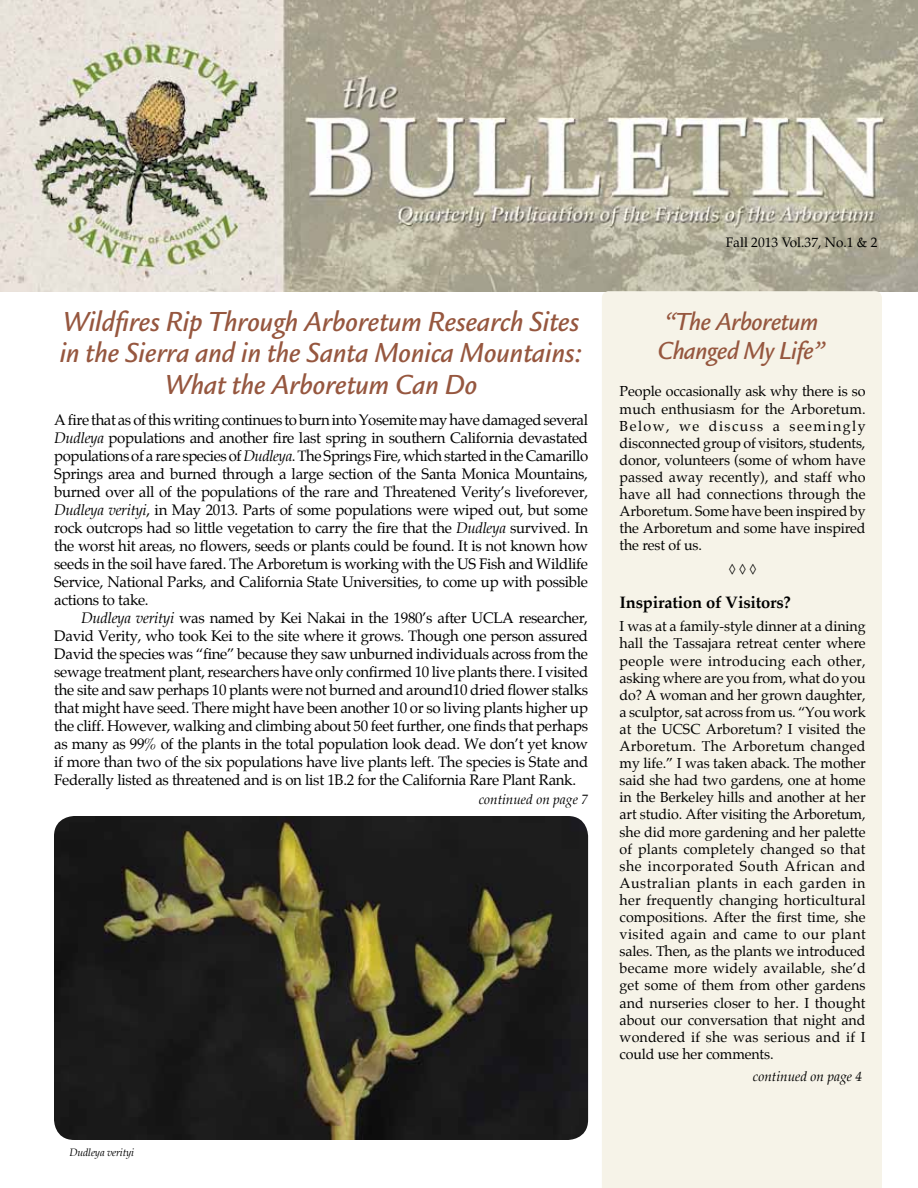
<style>
.page{position:relative;width:918px;height:1188px;background:#fff}
.page>*{position:absolute;margin:0;border:0;box-sizing:border-box;transform-origin:0 0}
.t1{font:italic 500 28.5px/31.5px "Legacy Sans";color:#96573f;text-align:center;scale:.95 1}
.t2{font:italic 500 25.5px/28.5px "Legacy Sans";letter-spacing:-.015em;color:#96573f;scale:.95 1}
.t3{font:700 16.5px "Palatino";letter-spacing:-.01em;color:#000}
.t4{font:15px/18px "Palatino";letter-spacing:-.02em;color:#000;text-align:justify}
.t5{font:14.25px/17.1px "Palatino";letter-spacing:-.01em;color:#000;text-align:justify}
.t6{font:italic 13.5px "Palatino";color:#000}
.t7{font:13.5px "Palatino";color:#000}
.t8{font:italic 10.5px "Palatino";letter-spacing:-.015em;color:#000}
.s1{font-style:italic}
</style>
<div class="page">
<img style="left:0;top:0;width:918px;height:291px">
<div style="left:602px;top:291px;width:280px;height:897px;background:#f6f3e8"></div>
<img style="left:54px;top:816px;width:534px;height:324px">
<p class="t7" style="left:726px;top:231px;width:153px">Fall 2013 Vol.37, No.1 &amp; 2</p>
<h1 class="t1" style="left:60px;top:306px;width:552px">Wildfires Rip Through Arboretum Research Sites in the Sierra and in the Santa Monica Mountains:<br>What the Arboretum Can Do</h1>
<h2 class="t2" style="left:658px;top:308px;width:178px">“The Arboretum<br>Changed My Life”</h2>
<p class="t5" style="left:620px;top:383px;width:248px">People occasionally ask why there is so much enthusiasm for the Arboretum.<br>Below, we discuss a seemingly disconnected group of visitors, students, donor, volunteers (some of whom have passed away recently), and staff who have all had connections through the Arboretum. Some have been inspired by the Arboretum and some have inspired the rest of us.</p>
<p class="t5" style="left:729px;top:561px;width:29px">◊ ◊ ◊</p>
<p class="t3" style="left:620px;top:588px;width:173px">Inspiration of Visitors?</p>
<p class="t5" style="left:620px;top:618px;width:248px">I was at a family-style dinner at a dining hall the Tassajara retreat center where people were introducing each other, asking where are you from, what do you do? A woman and her grown daughter, a sculptor, sat across from us. “You work at the UCSC Arboretum? I visited the Arboretum. The Arboretum changed my life.” I was taken aback. The mother said she had two gardens, one at home in the Berkeley hills and another at her art studio. After visiting the Arboretum, she did more gardening and her palette of plants completely changed so that she incorporated South African and Australian plants in each garden in her frequently changing horticultural compositions. After the first time, she visited again and came to our plant sales. Then, as the plants we introduced became more widely available, she’d get some of them from other gardens and nurseries closer to her. I thought about our conversation that night and wondered if she was serious and if I could use her comments.</p>
<p class="t4" style="left:54px;top:410px;width:535px">A fire that as of this writing continues to burn into Yosemite may have damaged several <span class="s1">Dudleya</span> populations and another fire last spring in southern California devastated populations of a rare species of <span class="s1">Dudleya</span>. The Springs Fire, which started in the Camarillo Springs area and burned through a large section of the Santa Monica Mountains, burned over all of the populations of the rare and Threatened Verity’s liveforever, <span class="s1">Dudleya verityi</span>, in May 2013. Parts of some populations were wiped out, but some rock outcrops had so little vegetation to carry the fire that the <span class="s1">Dudleya</span> survived. In the worst hit areas, no flowers, seeds or plants could be found. It is not known how seeds in the soil have fared. The Arboretum is working with the US Fish and Wildlife Service, National Parks, and California State Universities, to come up with possible actions to take.</p>
<p class="t4" style="left:54px;top:608px;width:535px;text-indent:27px"><span class="s1">Dudleya verityi</span> was named by Kei Nakai in the 1980’s after UCLA researcher, David Verity, who took Kei to the site where it grows. Though one person assured David the species was “fine” because they saw unburned individuals across from the sewage treatment plant, researchers have only confirmed 10 live plants there. I visited the site and saw perhaps 10 plants were not burned and around10 dried flower stalks that might have seed. There might have been another 10 or so living plants higher up the cliff. However, walking and climbing about 50 feet further, one finds that perhaps as many as 99% of the plants in the total population look dead. We don’t yet know if more than two of the six populations have live plants left. The species is State and Federally listed as threatened and is on list 1B.2 for the California Rare Plant Rank.</p>
<p class="t6" style="left:479px;top:789px;width:111px">continued on page 7</p>
<p class="t8" style="left:69px;top:1144px;width:66px">Dudleya verityi</p>
<p class="t6" style="left:753px;top:1066px;width:111px">continued on page 4</p>
</div>
